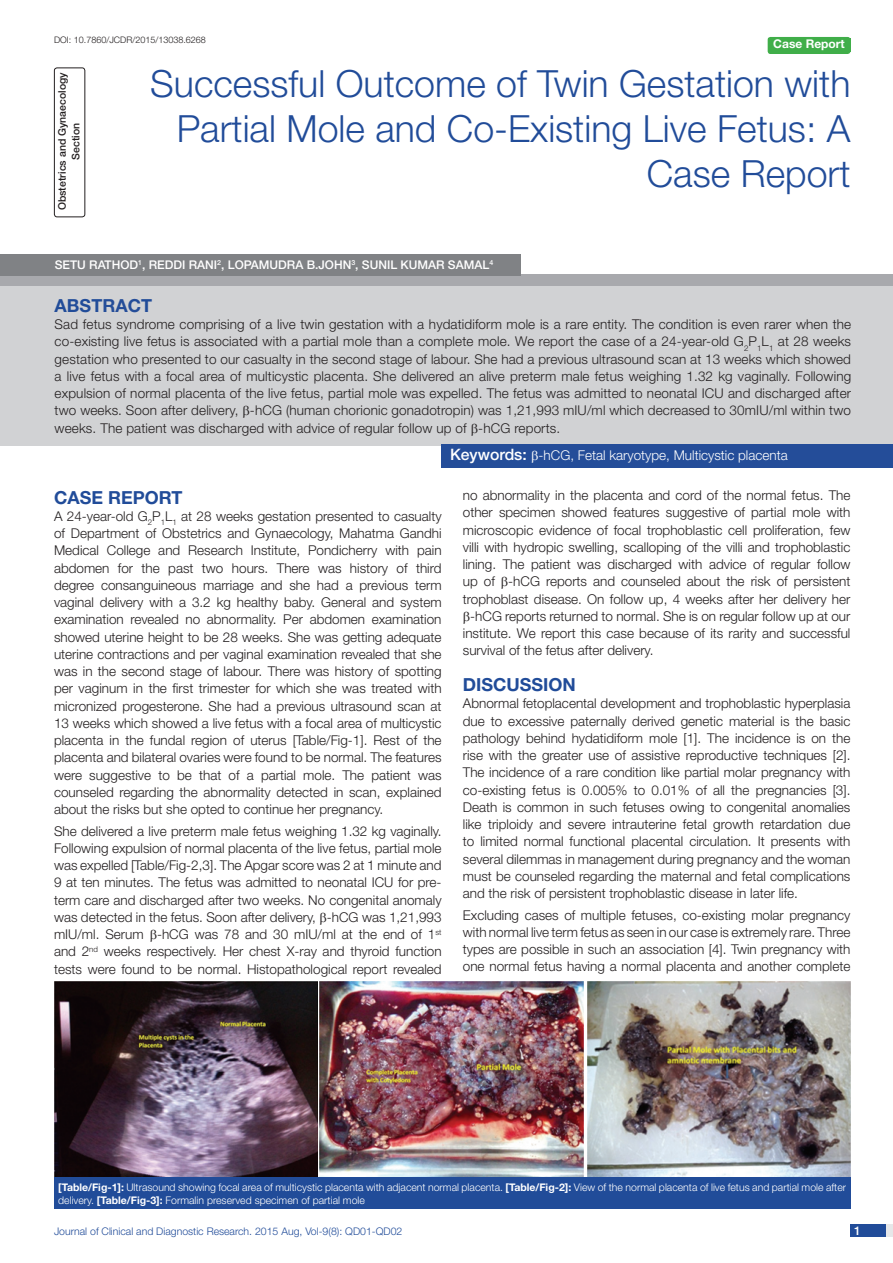
<style>
.page{position:relative;width:893px;height:1263px;background:#fff}
.page>*{position:absolute;margin:0;border:0;box-sizing:border-box;transform-origin:0 0}
.t1{font:300 37.5px/45px "Helvetica Neue";color:#214c99;text-align:right}
.Heading{font:700 18px "Helvetica Neue";color:#214c99}
.Abstract_head{font:700 18px "Helvetica Neue";color:#214c99}
.Body_text{font:300 13.5px/17.2px "Helvetica Neue";color:#231f20;text-align:justify}
.Abstract_Text{font:300 13.5px/17.2px "Helvetica Neue";letter-spacing:.01em;color:#231f20;text-align:justify}
.t2{font:300 13.5px "Helvetica Neue";color:#fff}
.Author{font:500 12px "Helvetica Neue";color:#fff}
.t3{font:700 12px "Helvetica Neue";color:#fff}
.Table_text{font:300 10.5px/12.6px "Helvetica Neue";color:#fff}
.t4{font:300 10.5px "Helvetica Neue";color:#214c99}
.t5{font:500 10.5px/13.5px "Helvetica Neue";color:#231f20;text-align:center}
.DOI{font:300 9px "Helvetica Neue";color:#231f20}
.s1{color:#244d99}
.s2{font-weight:500;font-size:15.75px}
.s3{font-weight:700}
</style>
<div class="page">
<div style="left:850px;top:1224px;width:43px;height:13px;background:#e6e7e9"></div>
<div style="left:850px;top:1224px;width:35px;height:13px;background:#214c99"></div>
<div style="left:768px;top:37px;width:82px;height:17px;background:#40ae49;border-radius:3px"></div>
<div style="left:767px;top:39px;width:83px;height:13px;background:#40ae49"></div>
<div style="left:0;top:275px;width:893px;height:12px;background:#a8a9ad"></div>
<div style="left:0;top:286px;width:893px;height:160px;background:#d1d2d4"></div>
<div style="left:442px;top:445px;width:451px;height:23px;background:#244d99"></div>
<div style="left:0;top:254px;width:520px;height:21px;background:#808285"></div>
<div style="left:54px;top:67px;width:31px;height:150px;border:1px solid #231f20;border-radius:3px"></div>
<img style="left:54px;top:981px;width:263px;height:197px">
<img style="left:320px;top:981px;width:263px;height:197px">
<img style="left:587px;top:981px;width:263px;height:197px">
<div style="left:54px;top:1178px;width:796px;height:31px;background:#214c99"></div>
<p class="DOI" style="left:54px;top:35px;width:153px">DOI: 10.7860/JCDR/2015/13038.6268</p>
<p class="t3" style="left:773px;top:37px;width:73px">Case Report</p>
<p class="t5" style="left:55px;top:210px;width:139px;rotate:-90deg">Obstetrics and Gynaecology<br>Section</p>
<p class="t1" style="left:150px;top:60px;width:702px">Successful Outcome of Twin Gestation with<br>Partial Mole and Co-Existing Live Fetus: A<br>Case Report</p>
<p class="Author" style="left:55px;top:257px;width:440px">SETU RATHOD<sup>1</sup>, REDDI RANI<sup>2</sup>, LOPAMUDRA B.JOHN<sup>3</sup>, SUNIL KUMAR SAMAL<sup>4</sup></p>
<p class="Abstract_head" style="left:55px;top:294px;width:99px">ABST<span class="s1">RAC</span>T</p>
<p class="Abstract_Text" style="left:55px;top:315px;width:798px">Sad fetus syndrome comprising of a live twin gestation with a hydatidiform mole is a rare entity. The condition is even rarer when the co-existing live fetus is associated with a partial mole than a complete mole. We report the case of a 24-year-old G<sub>2</sub>P<sub>1</sub>L<sub>1</sub> at 28 weeks gestation who presented to our casualty in the second stage of labour. She had a previous ultrasound scan at 13 weeks which showed a live fetus with a focal area of multicystic placenta. She delivered an alive preterm male fetus weighing 1.32 kg vaginally. Following expulsion of normal placenta of the live fetus, partial mole was expelled. The fetus was admitted to neonatal ICU and discharged after two weeks. Soon after delivery, -hCG (human chorionic gonadotropin) was 1,21,993 mIU/ml which decreased to 30mIU/ml within two weeks. The patient was discharged with advice of regular follow up of -hCG reports.</p>
<p class="t2" style="left:450px;top:446px;width:339px"><span class="s2">Keywords:</span> -hCG, Fetal karyotype, Multicystic placenta</p>
<p class="Heading" style="left:54px;top:486px;width:130px">CASE REPORT</p>
<p class="Body_text" style="left:54px;top:507px;width:389px">A 24-year-old G<sub>2</sub>P<sub>1</sub>L<sub>1</sub> at 28 weeks gestation presented to casualty of Department of Obstetrics and Gynaecology, Mahatma Gandhi Medical College and Research Institute, Pondicherry with pain abdomen for the past two hours. There was history of third degree consanguineous marriage and she had a previous term vaginal delivery with a 3.2 kg healthy baby. General and system examination revealed no abnormality. Per abdomen examination showed uterine height to be 28 weeks. She was getting adequate uterine contractions and per vaginal examination revealed that she was in the second stage of labour. There was history of spotting per vaginum in the first trimester for which she was treated with micronized progesterone. She had a previous ultrasound scan at 13 weeks which showed a live fetus with a focal area of multicystic placenta in the fundal region of uterus [Table/Fig-1]. Rest of the placenta and bilateral ovaries were found to be normal. The features were suggestive to be that of a partial mole. The patient was counseled regarding the abnormality detected in scan, explained about the risks but she opted to continue her pregnancy.</p>
<p class="Body_text" style="left:54px;top:822px;width:389px">She delivered a live preterm male fetus weighing 1.32 kg vaginally.<br>Following expulsion of normal placenta of the live fetus, partial mole was expelled [Table/Fig-2,3]. The Apgar score was 2 at 1 minute and 9 at ten minutes. The fetus was admitted to neonatal ICU for pre&shy;term care and discharged after two weeks. No congenital anomaly was detected in the fetus. Soon after delivery, -hCG was 1,21,993 mIU/ml. Serum -hCG was 78 and 30 mIU/ml at the end of 1<sup>st </sup>and 2<sup>nd</sup> weeks respectively. Her chest X-ray and thyroid function tests were found to be normal. Histopathological report revealed</p>
<p class="Body_text" style="left:463px;top:486px;width:389px">no abnormality in the placenta and cord of the normal fetus. The</p>
<p class="Body_text" style="left:463px;top:504px;width:389px">other specimen showed features suggestive of partial mole with</p>
<p class="Body_text" style="left:463px;top:521px;width:389px">microscopic evidence of focal trophoblastic cell proliferation, few</p>
<p class="Body_text" style="left:463px;top:538px;width:389px">villi with hydropic swelling, scalloping of the villi and trophoblastic</p>
<p class="Body_text" style="left:463px;top:555px;width:389px">lining. The patient was discharged with advice of regular follow</p>
<p class="Body_text" style="left:463px;top:573px;width:389px">up of -hCG reports and counseled about the risk of persistent</p>
<p class="Body_text" style="left:463px;top:590px;width:389px">trophoblast disease. On follow up, 4 weeks after her delivery her</p>
<p class="Body_text" style="left:470px;top:607px;width:382px">-hCG reports returned to normal. She is on regular follow up at our</p>
<p class="Body_text" style="left:463px;top:624px;width:389px">institute. We report this case because of its rarity and successful</p>
<p class="Body_text" style="left:463px;top:642px;width:192px">survival of the fetus after delivery.</p>
<p class="Heading" style="left:463px;top:674px;width:115px">Discussion</p>
<p class="Body_text" style="left:463px;top:695px;width:389px">Abnormal fetoplacental development and trophoblastic hyperplasia due to excessive paternally derived genetic material is the basic pathology behind hydatidiform mole [1]. The incidence is on the rise with the greater use of assistive reproductive techniques [2].<br>The incidence of a rare condition like partial molar pregnancy with co-existing fetus is 0.005% to 0.01% of all the pregnancies [3].<br>Death is common in such fetuses owing to congenital anomalies like triploidy and severe intrauterine fetal growth retardation due to limited normal functional placental circulation. It presents with several dilemmas in management during pregnancy and the woman must be counseled regarding the maternal and fetal complications and the risk of persistent trophoblastic disease in later life.</p>
<p class="Body_text" style="left:463px;top:906px;width:389px">Excluding cases of multiple fetuses, co-existing molar pregnancy with normal live term fetus as seen in our case is extremely rare. Three types are possible in such an association [4]. Twin pregnancy with one normal fetus having a normal placenta and another complete</p>
<p class="Table_text" style="left:58px;top:1181px;width:789px"><span class="s3">[Table/Fig-1]:</span> Ultrasound showing focal area of multicystic placenta with adjacent normal placenta. <span class="s3">[Table/Fig-2]:</span> View of the normal placenta of live fetus and partial mole after delivery. <span class="s3">[Table/Fig-3]:</span> Formalin preserved specimen of partial mole</p>
<p class="t4" style="left:54px;top:1225px;width:350px">Journal of Clinical and Diagnostic Research. 2015 Aug, Vol-9(8): QD01-QD02</p>
<p class="Author" style="left:854px;top:1223px;width:8px">1</p>
</div>
